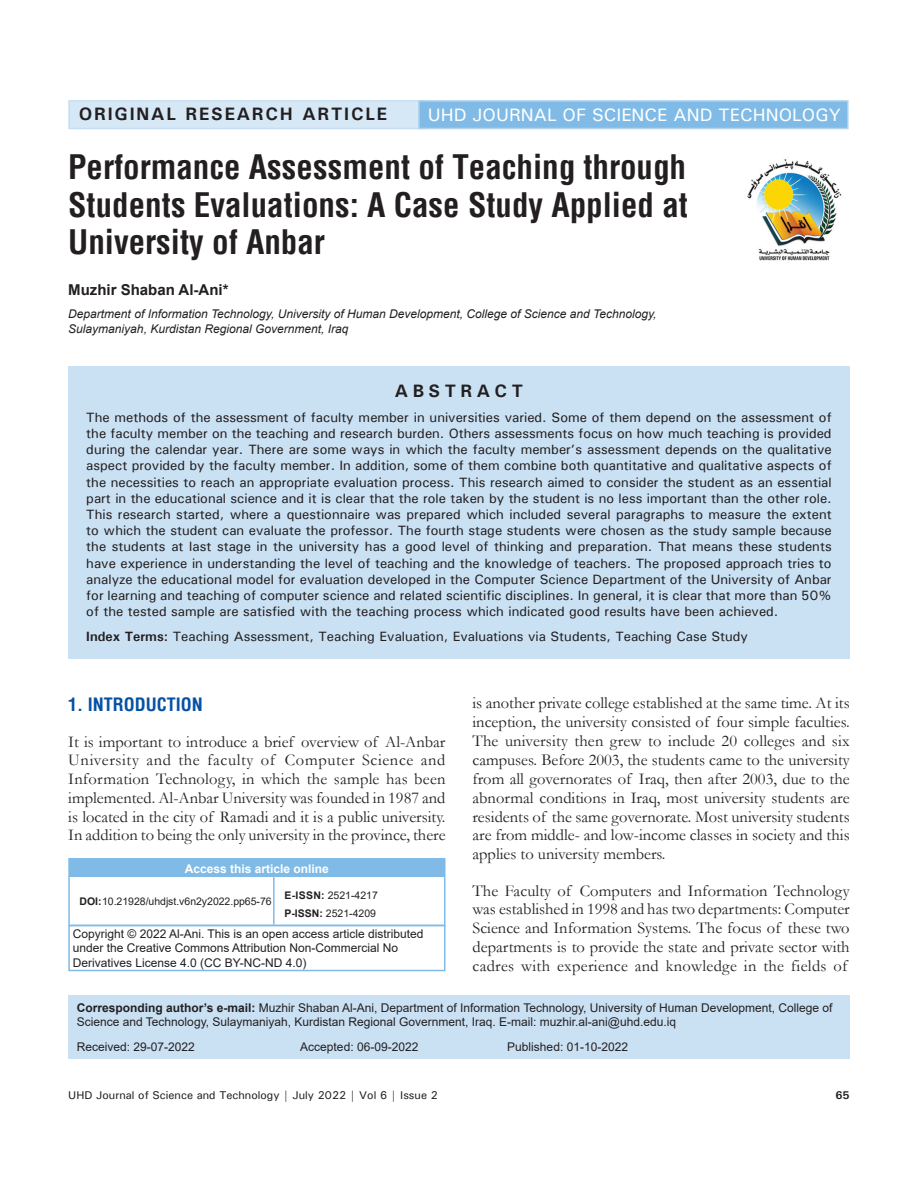
<style>
.page{position:relative;width:918px;height:1188px;background:#fff}
.page>*{position:absolute;margin:0;border:0;box-sizing:border-box;transform-origin:0 0}
.AT{font:700 condensed 33px/37.5px "Helvetica";color:#231f20;text-align:justify}
.AH{font:500 18px "Univers";color:#fff}
.AH-2{font:700 18px "Univers";letter-spacing:.1em;color:#231f20}
.t1{font:700 condensed 18px "Helvetica";color:#0551a4}
.ABSH{font:700 18px "Univers";letter-spacing:.25em;color:#231f20}
.TX{font:16.5px/18.9px "Garamond";color:#231f20;text-align:justify}
.AU{font:700 15px "Helvetica";color:#231f20}
.ABS{font:500 13.5px/16.2px "Univers";color:#231f20;text-align:justify}
.KWD{font:500 13.5px "Univers";color:#231f20}
.ADD{font:12px/14.4px "Arial";color:#231f20}
.COPYRT{font:12px/14.4px "Arial";color:#231f20}
.AFF{font:italic 12px/14.4px "Arial";color:#231f20}
.HIS{font:12px "Arial";color:#231f20}
.ATAO{font:700 12px "Arial";color:#fff}
.t2{font:500 11.25px "Univers";color:#231f20}
.t3{font:700 11.25px "Univers";color:#231f20}
.WEB{font:10.5px "Arial";letter-spacing:-.005em;color:#231f20}
.s1{font-weight:700}
</style>
<div class="page">
<div style="left:68px;top:367px;width:782px;height:292px;background:#cae1f4"></div>
<img style="left:747px;top:159px;width:95px;height:102px">
<div style="left:69px;top:101px;width:356px;height:28px;background:#d6e8f6"></div>
<div style="left:68px;top:100px;width:358px;height:29px;border:2px solid #c4ddf2"></div>
<div style="left:419px;top:101px;width:429px;height:28px;background:#7fbbe6"></div>
<div style="left:418px;top:100px;width:431px;height:29px;border:2px solid #b1d3ef"></div>
<div style="left:68px;top:995px;width:782px;height:64px;background:#cae1f4"></div>
<div style="left:69px;top:859px;width:376px;height:18px;background:#7fbbe6"></div>
<hr style="left:68px;top:858px;width:206px;height:2px;background:#7fbbe6">
<svg style="left:68px;top:860px;width:1px;height:17px"></svg>
<hr style="left:274px;top:858px;width:172px;height:2px;background:#7fbbe6">
<svg style="left:445px;top:860px;width:1px;height:17px"></svg>
<hr style="left:68px;top:877px;width:2px;height:48px;background:#7fbbe6">
<hr style="left:273px;top:877px;width:2px;height:48px;background:#7fbbe6">
<hr style="left:444px;top:877px;width:2px;height:48px;background:#7fbbe6">
<div style="left:68px;top:925px;width:378px;height:46px;border:2px solid #7fbbe6"></div>
<p class="AH-2" style="left:79px;top:103px;width:310px">ORIGINAL RESEARCH ARTICLE</p>
<p class="AH" style="left:428px;top:103px;width:415px">UHD JOURNAL OF SCIENCE AND TECHNOLOGY</p>
<p class="AT" style="left:68px;top:148px;width:621px">Performance Assessment of Teaching through Students Evaluations: A Case Study Applied at University of Anbar</p>
<p class="AU" style="left:68px;top:280px;width:162px">Muzhir Shaban Al-Ani*</p>
<p class="AFF" style="left:68px;top:307px;width:590px">Department of Information Technology, University of Human Development, College of Science and Technology,<br>Sulaymaniyah, Kurdistan Regional Government, Iraq</p>
<p class="ABSH" style="left:395px;top:380px;width:130px">ABSTRACT</p>
<p class="ABS" style="left:86px;top:409px;width:747px">The methods of the assessment of faculty member in universities varied. Some of them depend on the assessment of the faculty member on the teaching and research burden. Others assessments focus on how much teaching is provided during the calendar year. There are some ways in which the faculty member’s assessment depends on the qualitative aspect provided by the faculty member. In addition, some of them combine both quantitative and qualitative aspects of the necessities to reach an appropriate evaluation process. This research aimed to consider the student as an essential part in the educational science and it is clear that the role taken by the student is no less important than the other role.<br>This research started, where a questionnaire was prepared which included several paragraphs to measure the extent to which the student can evaluate the professor. The fourth stage students were chosen as the study sample because the students at last stage in the university has a good level of thinking and preparation. That means these students have experience in understanding the level of teaching and the knowledge of teachers. The proposed approach tries to analyze the educational model for evaluation developed in the Computer Science Department of the University of Anbar for learning and teaching of computer science and related scientific disciplines. In general, it is clear that more than 50% of the tested sample are satisfied with the teaching process which indicated good results have been achieved.</p>
<p class="KWD" style="left:86px;top:628px;width:663px"><span class="s1">Index Terms:</span> Teaching Assessment, Teaching Evaluation, Evaluations via Students, Teaching Case Study</p>
<h1 class="t1" style="left:68px;top:692px;width:136px">1. INTRODUCTION</h1>
<p class="TX" style="left:68px;top:732px;width:379px">It is important to introduce a brief overview of Al-Anbar University and the faculty of Computer Science and Information Technology, in which the sample has been implemented. Al-Anbar University was founded in 1987 and is located in the city of Ramadi and it is a public university.<br>In addition to being the only university in the province, there</p>
<p class="ATAO" style="left:185px;top:860px;width:146px">Access this article online</p>
<p class="WEB" style="left:80px;top:894px;width:194px"><span class="s1">DOI:</span> 10.21928/uhdjst.v6n2y2022.pp65-76</p>
<p class="WEB" style="left:285px;top:888px;width:95px"><span class="s1">E-ISSN:</span> 2521-4217</p>
<p class="WEB" style="left:284px;top:906px;width:93px"><span class="s1">P-ISSN:</span> 2521-4209</p>
<p class="COPYRT" style="left:73px;top:926px;width:352px">Copyright © 2022 Al-Ani. This is an open access article distributed under the Creative Commons Attribution Non-Commercial No<br>Derivatives License 4.0 (CC BY-NC-ND 4.0)</p>
<p class="TX" style="left:472px;top:693px;width:379px">is another private college established at the same time. At its inception, the university consisted of four simple faculties.<br>The university then grew to include 20 colleges and six campuses. Before 2003, the students came to the university from all governorates of Iraq, then after 2003, due to the abnormal conditions in Iraq, most university students are residents of the same governorate. Most university students are from middle- and low-income classes in society and this applies to university members.</p>
<p class="TX" style="left:472px;top:881px;width:379px">The Faculty of Computers and Information Technology was established in 1998 and has two departments: Computer Science and Information Systems. The focus of these two departments is to provide the state and private sector with cadres with experience and knowledge in the fields of</p>
<p class="ADD" style="left:77px;top:1000px;width:757px"><span class="s1">Corresponding author’s e-mail:</span> Muzhir Shaban Al-Ani, Department of Information Technology, University of Human Development, College of<br>Science and Technology, Sulaymaniyah, Kurdistan Regional Government, Iraq. E-mail: muzhir.al-ani@uhd.edu.iq</p>
<p class="HIS" style="left:77px;top:1039px;width:120px">Received: 29-07-2022</p>
<p class="HIS" style="left:300px;top:1039px;width:120px">Accepted: 06-09-2022</p>
<p class="HIS" style="left:507px;top:1039px;width:122px">Published: 01-10-2022</p>
<p class="t2" style="left:68px;top:1088px;width:371px">UHD Journal of Science and Technology | July 2022 | Vol 6 | Issue 2</p>
<p class="t3" style="left:836px;top:1088px;width:16px">65</p>
</div>
